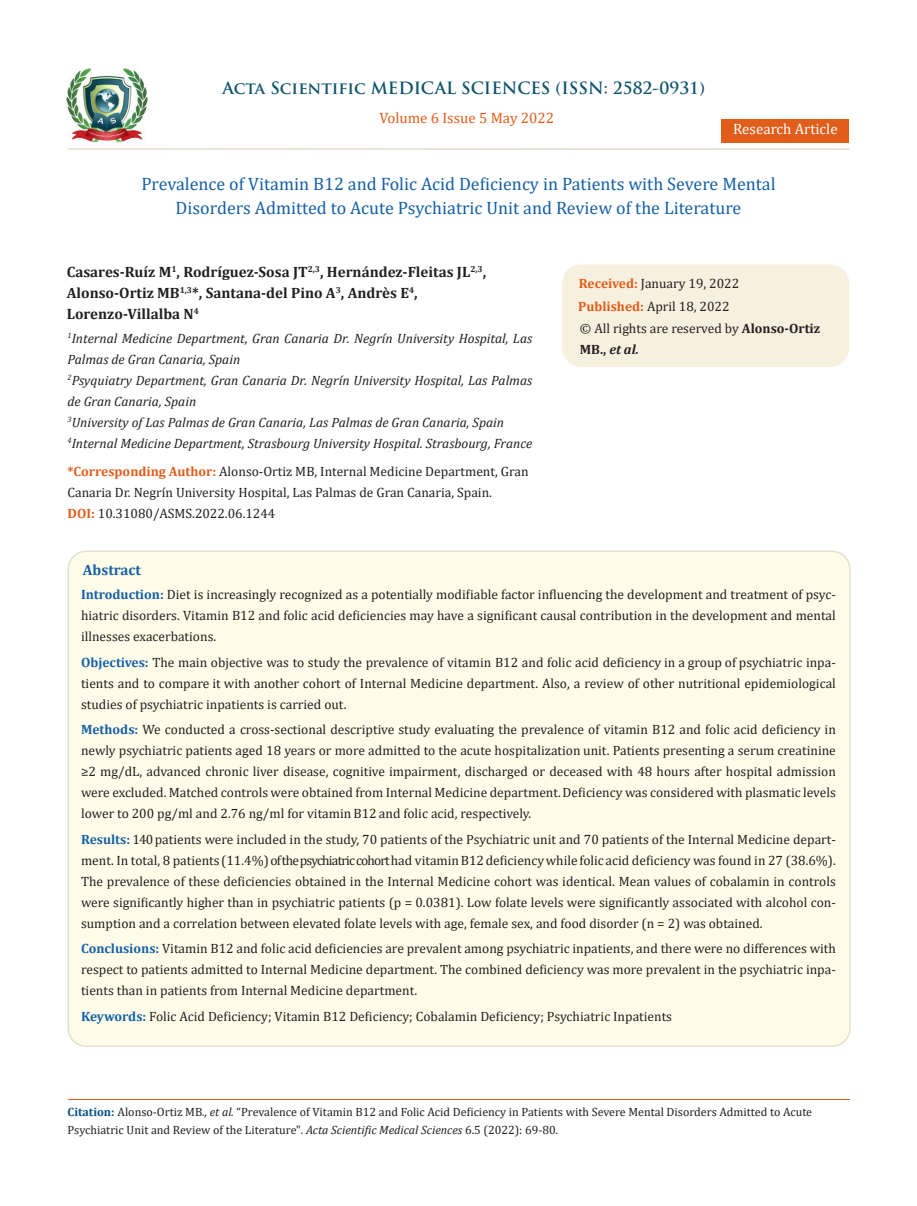
<style>
.page{position:relative;width:917px;height:1206px;background:#fff}
.page>*{position:absolute;margin:0;border:0;box-sizing:border-box;transform-origin:0 0}
.t1{font:18px/24px "Cambria";color:#1560a6;text-align:center}
.t2{font:700 16.5px "Trajan Pro";color:#0e546a}
.t3{font:700 15px/21px "Cambria";color:#231f20}
.t4{font:15px "Cambria";color:#e05d1a}
.t5{font:15px "Cambria";color:#fff}
.t6{font:700 15px "Cambria";color:#1560a6}
.Body_Text{font:13.5px/21px "Cambria";color:#231f20;text-align:justify}
.t7{font:italic 13.5px/21px "Cambria";color:#231f20}
.t8{font:12px "Cambria";color:#231f20}
.s1{font-weight:700;color:#e05d1a}
.s2{font-weight:700}
.s3{font-weight:700;font-style:italic}
.s4{font-weight:700;color:#1560a6}
.s5{font-weight:700;color:#035089}
.s6{font-style:italic}
</style>
<div class="page">
<img style="left:67px;top:68px;width:80px;height:74px">
<div style="left:721px;top:119px;width:128px;height:23px;background:#e05d1a"></div>
<div style="left:563px;top:265px;width:285px;height:101px;background:#f6f0df;border-radius:18px"></div>
<div style="left:562px;top:265px;width:287px;height:102px;border:2px solid #f6f0df;border-radius:18px"></div>
<div style="left:68px;top:551px;width:781px;height:495px;background:#fffde9;border-radius:18px"></div>
<hr style="left:68px;top:1099px;width:781px;height:1px;background:#e05d1a">
<hr style="left:67px;top:148px;width:782px;height:2px;background:#e5dfce">
<p class="t2" style="left:222px;top:77px;width:484px">Acta Scientific MEDICAL SCIENCES (ISSN: 2582-0931)</p>
<p class="t4" style="left:379px;top:109px;width:176px">Volume 6 Issue 5 May 2022</p>
<p class="t5" style="left:733px;top:120px;width:106px">Research Article</p>
<p class="t1" style="left:141px;top:172px;width:635px">Prevalence of Vitamin B12 and Folic Acid Deficiency in Patients with Severe Mental<br>Disorders Admitted to Acute Psychiatric Unit and Review of the Literature</p>
<p class="t3" style="left:67px;top:261px;width:421px">Casares-Ruíz M<sup>1</sup>, Rodríguez-Sosa JT<sup>2,3</sup>, Hernández-Fleitas JL<sup>2,3</sup>,<br>Alonso-Ortiz MB<sup>1,3</sup>*, Santana-del Pino A<sup>3</sup>, Andrès E<sup>4</sup>,<br>Lorenzo-Villalba N<sup>4</sup></p>
<p class="t7" style="left:67px;top:327px;width:466px"><sup>1</sup>Internal Medicine Department, Gran Canaria Dr. Negrín University Hospital, Las<br>Palmas de Gran Canaria, Spain</p>
<p class="t7" style="left:67px;top:369px;width:466px"><sup>2</sup>Psyquiatry Department, Gran Canaria Dr. Negrín University Hospital, Las Palmas de Gran Canaria, Spain</p>
<p class="t7" style="left:67px;top:411px;width:438px"><sup>3</sup>University of Las Palmas de Gran Canaria, Las Palmas de Gran Canaria, Spain</p>
<p class="t7" style="left:67px;top:432px;width:466px"><sup>4</sup>Internal Medicine Department, Strasbourg University Hospital. Strasbourg, France</p>
<p class="Body_Text" style="left:67px;top:460px;width:462px"><span class="s1">*Corresponding Author:</span> Alonso-Ortiz MB, Internal Medicine Department, Gran<br>Canaria Dr. Negrín University Hospital, Las Palmas de Gran Canaria, Spain.</p>
<p class="Body_Text" style="left:67px;top:503px;width:209px"><span class="s1">DOI:</span> 10.31080/ASMS.2022.06.1244</p>
<p class="Body_Text" style="left:579px;top:273px;width:162px"><span class="s1">Received:</span> January 19, 2022</p>
<p class="Body_Text" style="left:578px;top:296px;width:153px"><span class="s1">Published:</span> April 18, 2022</p>
<p class="Body_Text" style="left:580px;top:318px;width:242px">© All rights are reserved by <span class="s2">Alonso-Ortiz<br>MB.,</span> <span class="s3">et al.</span></p>
<p class="t6" style="left:83px;top:559px;width:60px">Abstract</p>
<p class="Body_Text" style="left:81px;top:584px;width:756px"><span class="s4">Introduction:</span> Diet is increasingly recognized as a potentially modifiable factor influencing the development and treatment of psyc&shy;hiatric disorders. Vitamin B12 and folic acid deficiencies may have a significant causal contribution in the development and mental illnesses exacerbations.</p>
<p class="Body_Text" style="left:81px;top:652px;width:756px"><span class="s4">Objectives:</span> The main objective was to study the prevalence of vitamin B12 and folic acid deficiency in a group of psychiatric inpa&shy;tients and to compare it with another cohort of Internal Medicine department. Also, a review of other nutritional epidemiological studies of psychiatric inpatients is carried out.</p>
<p class="Body_Text" style="left:81px;top:719px;width:756px"><span class="s4">Methods:</span> We conducted a cross-sectional descriptive study evaluating the prevalence of vitamin B12 and folic acid deficiency in newly psychiatric patients aged 18 years or more admitted to the acute hospitalization unit. Patients presenting a serum creatinine ≥2 mg/dL, advanced chronic liver disease, cognitive impairment, discharged or deceased with 48 hours after hospital admission were excluded. Matched controls were obtained from Internal Medicine department. Deficiency was considered with plasmatic levels lower to 200 pg/ml and 2.76 ng/ml for vitamin B12 and folic acid, respectively.</p>
<p class="Body_Text" style="left:81px;top:829px;width:756px"><span class="s4">Results:</span> 140 patients were included in the study, 70 patients of the Psychiatric unit and 70 patients of the Internal Medicine depart&shy;ment. In total, 8 patients (11.4%) of the psychiatric cohort had vitamin B12 deficiency while folic acid deficiency was found in 27 (38.6%).<br>The prevalence of these deficiencies obtained in the Internal Medicine cohort was identical. Mean values of cobalamin in controls were significantly higher than in psychiatric patients (p = 0.0381). Low folate levels were significantly associated with alcohol con&shy;sumption and a correlation between elevated folate levels with age, female sex, and food disorder (n = 2) was obtained.</p>
<p class="Body_Text" style="left:81px;top:938px;width:756px"><span class="s4">Conclusions:</span> Vitamin B12 and folic acid deficiencies are prevalent among psychiatric inpatients, and there were no differences with respect to patients admitted to Internal Medicine department. The combined deficiency was more prevalent in the psychiatric inpa&shy;tients than in patients from Internal Medicine department.</p>
<p class="Body_Text" style="left:81px;top:1006px;width:592px"><span class="s4">Keywords:</span> Folic Acid Deficiency; Vitamin B12 Deficiency; Cobalamin Deficiency; Psychiatric Inpatients</p>
<p class="t8" style="left:68px;top:1105px;width:746px"><span class="s5">Citation:</span> Alonso-Ortiz MB<span class="s6">., et al.</span> “Prevalence of Vitamin B12 and Folic Acid Deficiency in Patients with Severe Mental Disorders Admitted to Acute</p>
<p class="t8" style="left:68px;top:1123px;width:492px">Psychiatric Unit and Review of the Literature". <span class="s6">Acta Scientific Medical Sciences</span> 6.5 (2022): 69-80.</p>
</div>
